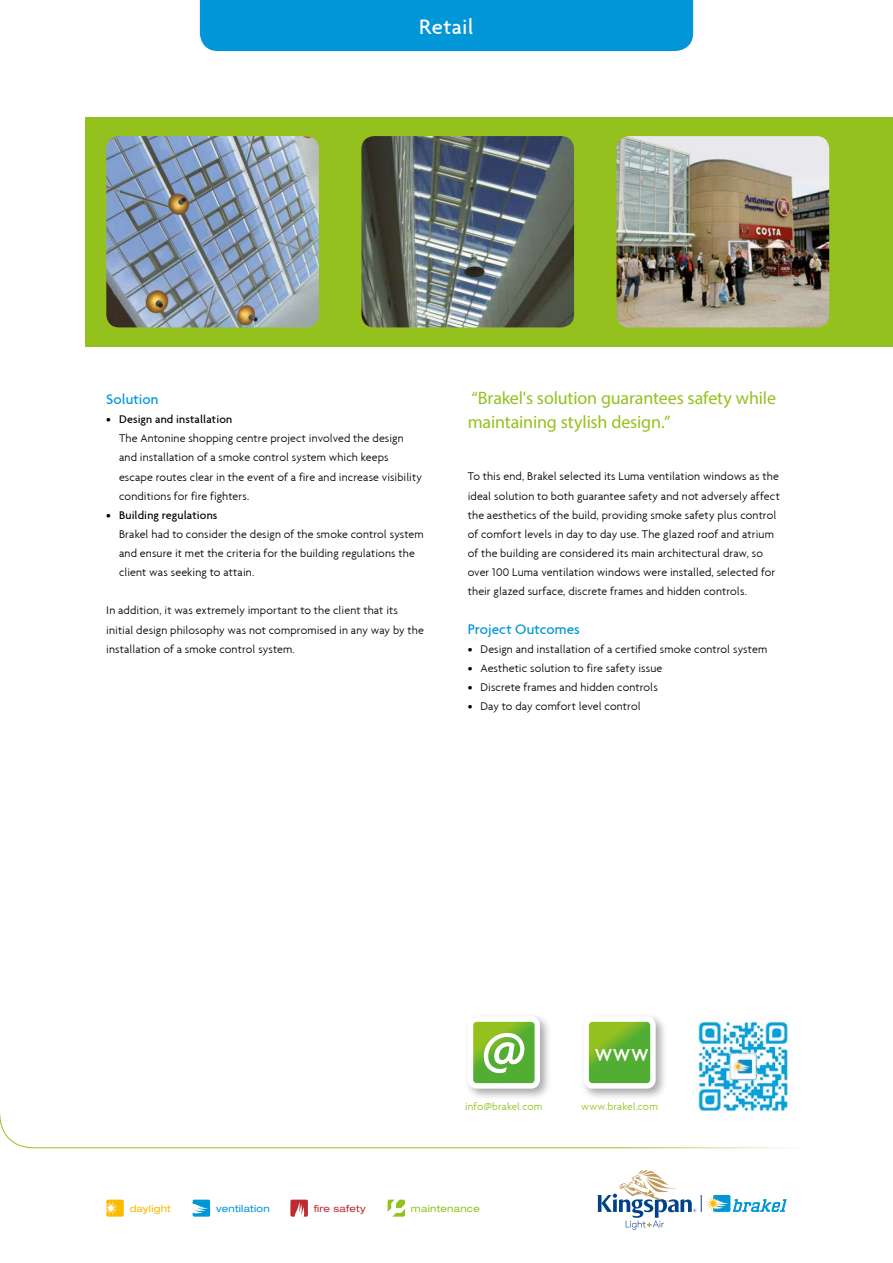
<style>
.page{position:relative;width:893px;height:1263px;background:#fff}
.page>*{position:absolute;margin:0;border:0;box-sizing:border-box;transform-origin:0 0}
.t1{font:500 60.6px "Agenda";color:#fff}
.t2{font:500 26.4px "Agenda";color:#fff}
.t3{font:500 22.5px "Agenda";letter-spacing:.005em;color:#fff}
.t4{font:18px/24px "Myriad Pro";letter-spacing:-.01em;color:#95c11f}
.t5{font:500 15px "Agenda";letter-spacing:.005em;color:#0096d8}
.t6{font:300 12px/19.2px "Agenda";letter-spacing:.005em;color:#000}
.t7{font:500 12px "Agenda";letter-spacing:.01em;color:#000}
.t8{font:300 11.25px "Agenda";letter-spacing:.01em;color:#95c11f}
.t9{font:expanded 9.75px "Helvetica Neue";letter-spacing:.025em;color:#0096d8}
.t10{font:expanded 9.75px "Helvetica Neue";letter-spacing:.025em;color:#95c11f}
.t11{font:expanded 9.75px "Helvetica Neue";letter-spacing:.02em;color:#be2b31}
.t12{font:expanded 9.75px "Helvetica Neue";letter-spacing:.025em;color:#fbba00}
.s1{font-weight:500}
</style>
<div class="page">
<div style="left:200px;top:0;width:493px;height:51px;background:#0096d8"></div>
<svg style="left:0;top:1112px;width:796px;height:36px"></svg>
<div style="left:85px;top:117px;width:808px;height:230px;background:#95c11f"></div>
<img style="left:106px;top:136px;width:213px;height:191px">
<img style="left:361px;top:136px;width:213px;height:191px">
<img style="left:617px;top:136px;width:212px;height:191px">
<div style="left:580px;top:1013px;width:88px;height:88px;background:#000;opacity:.35"></div>
<svg style="left:589px;top:1022px;width:61px;height:61px"></svg>
<div style="left:583px;top:1016px;width:73px;height:73px;border:5px solid #fff;border-radius:6px"></div>
<div style="left:464px;top:1013px;width:89px;height:88px;background:#000;opacity:.35"></div>
<svg style="left:474px;top:1022px;width:60px;height:61px"></svg>
<div style="left:468px;top:1016px;width:72px;height:73px;border:5px solid #fff;border-radius:6px"></div>
<img style="left:693px;top:1016px;width:98px;height:96px">
<svg style="left:598px;top:1170px;width:189px;height:60px"></svg>
<svg style="left:106px;top:1199px;width:18px;height:17px"></svg>
<svg style="left:193px;top:1199px;width:17px;height:17px"></svg>
<svg style="left:290px;top:1199px;width:18px;height:17px"></svg>
<svg style="left:388px;top:1199px;width:17px;height:17px"></svg>
<h3 class="t3" style="left:419px;top:13px;width:56px">Retail</h3>
<p class="t5" style="left:106px;top:390px;width:54px">Solution</p>
<p class="t7" style="left:106px;top:412px;width:127px">• Design and installation</p>
<p class="t6" style="left:119px;top:429px;width:305px">The Antonine shopping centre project involved the design and installation of a smoke control system which keeps escape routes clear in the event of a fire and increase visibility conditions for fire fighters.</p>
<p class="t7" style="left:106px;top:508px;width:113px">• Building regulations</p>
<p class="t6" style="left:119px;top:524px;width:306px">Brakel had to consider the design of the smoke control system and ensure it met the criteria for the building regulations the client was seeking to attain.</p>
<p class="t6" style="left:106px;top:601px;width:319px">In addition, it was extremely important to the client that its initial design philosophy was not compromised in any way by the installation of a smoke control system.</p>
<h3 class="t4" style="left:468px;top:386px;width:310px">“Brakel's solution guarantees safety while maintaining stylish design.”</h3>
<p class="t6" style="left:468px;top:467px;width:314px">To this end, Brakel selected its Luma ventilation windows as the ideal solution to both guarantee safety and not adversely affect the aesthetics of the build, providing smoke safety plus control of comfort levels in day to day use. The glazed roof and atrium of the building are considered its main architectural draw, so over 100 Luma ventilation windows were installed, selected for their glazed surface, discrete frames and hidden controls.</p>
<p class="t5" style="left:468px;top:620px;width:114px">Project Outcomes</p>
<p class="t6" style="left:468px;top:639px;width:301px"><span class="s1">•</span> Design and installation of a certified smoke control system</p>
<p class="t6" style="left:468px;top:658px;width:196px"><span class="s1">•</span> Aesthetic solution to fire safety issue</p>
<p class="t6" style="left:468px;top:677px;width:192px"><span class="s1">•</span> Discrete frames and hidden controls</p>
<p class="t6" style="left:468px;top:696px;width:174px"><span class="s1">•</span> Day to day comfort level control</p>
<h1 class="t1" style="left:481px;top:1016px;width:47px">@</h1>
<h2 class="t2" style="left:594px;top:1037px;width:56px">www</h2>
<p class="t8" style="left:465px;top:1100px;width:79px">info@brakel.com</p>
<p class="t8" style="left:581px;top:1100px;width:78px">www.brakel.com</p>
<p class="t12" style="left:130px;top:1202px;width:43px">daylight</p>
<p class="t9" style="left:216px;top:1202px;width:55px">ventilation</p>
<p class="t11" style="left:314px;top:1202px;width:54px">fire safety</p>
<p class="t10" style="left:411px;top:1202px;width:70px">maintenance</p>
</div>
